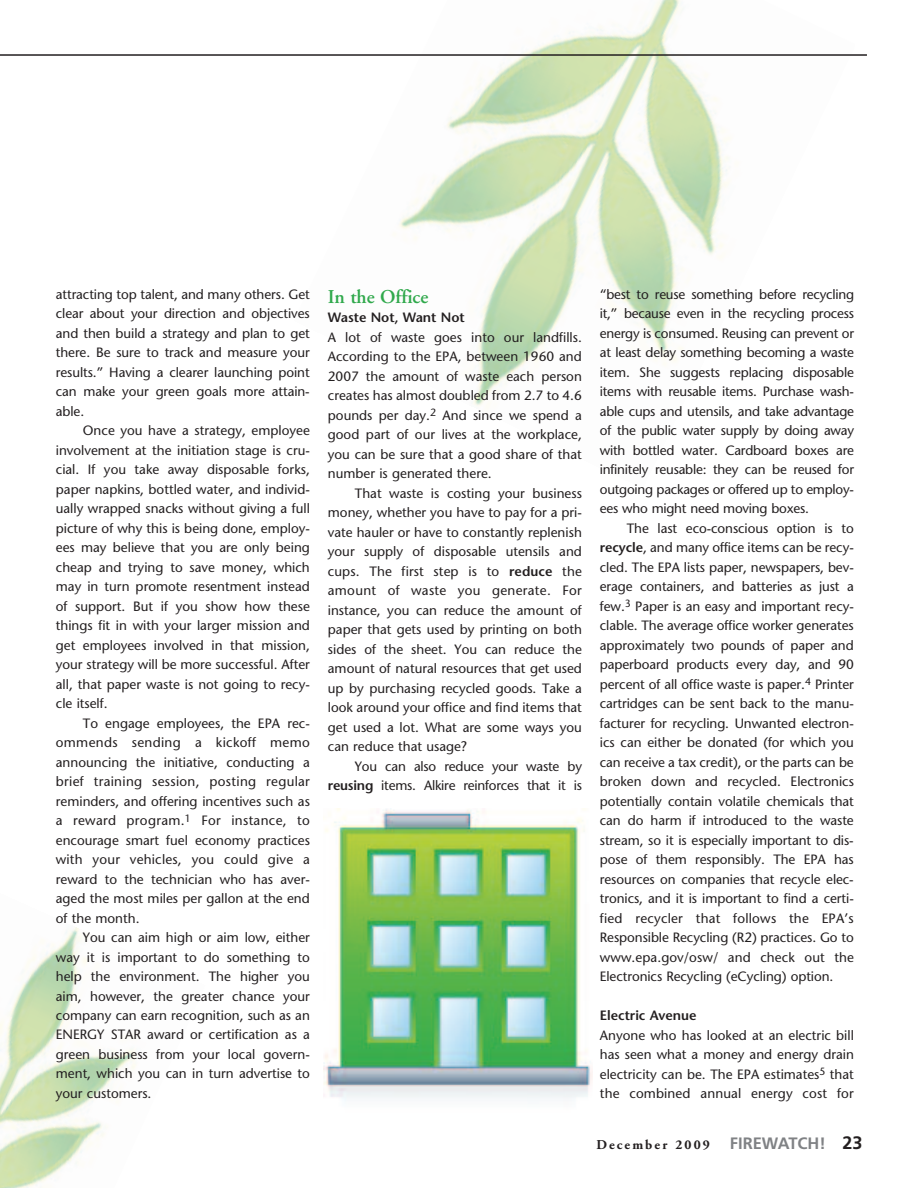
<style>
.page{position:relative;width:918px;height:1188px;background:#fff}
.page>*{position:absolute;margin:0;border:0;box-sizing:border-box;transform-origin:0 0}
.t1{font:600 19.5px "Adobe Garamond";color:#30a94c}
.t2{font:500 13.5px/19.5px "Stone Sans Std";color:#231f20;text-align:justify}
.t3{font:600 13.5px "Stone Sans";color:#231f20}
.t4{font:700 13.5px "Adobe Garamond";letter-spacing:.155em;color:#231f20}
.s1{font-family:"Stone Sans";font-weight:600}
.s2{font-family:"Frutiger";font-size:16.5px;color:#808285}
.s3{font-family:"Frutiger";font-size:18px}
</style>
<div class="page">
<img style="left:0;top:927px;width:136px;height:261px">
<img style="left:399px;top:0;width:330px;height:406px">
<hr style="left:0;top:54px;width:867px;height:2px;background:#231f20">
<img style="left:323px;top:809px;width:270px;height:292px">
<p class="t2" style="left:56px;top:285px;width:255px">attracting top talent, and many others. Get clear about your direction and objectives and then build a strategy and plan to get there. Be sure to track and measure your results.” Having a clearer launching point can make your green goals more attain&shy;able.</p>
<p class="t2" style="left:56px;top:422px;width:256px;text-indent:27px">Once you have a strategy, employee involvement at the initiation stage is cru&shy;cial. If you take away disposable forks, paper napkins, bottled water, and individ&shy;ually wrapped snacks without giving a full picture of why this is being done, employ&shy;ees may believe that you are only being cheap and trying to save money, which may in turn promote resentment instead of support. But if you show how these things fit in with your larger mission and get employees involved in that mission, your strategy will be more successful. After all, that paper waste is not going to recy&shy;cle itself.</p>
<p class="t2" style="left:56px;top:714px;width:256px;text-indent:27px">To engage employees, the EPA rec&shy;ommends sending a kickoff memo announcing the initiative, conducting a brief training session, posting regular reminders, and offering incentives such as a reward program.<sup>1</sup> For instance, to encourage smart fuel economy practices with your vehicles, you could give a reward to the technician who has aver&shy;aged the most miles per gallon at the end of the month.</p>
<p class="t2" style="left:56px;top:929px;width:256px;text-indent:27px">You can aim high or aim low, either way it is important to do something to help the environment. The higher you aim, however, the greater chance your company can earn recognition, such as an ENERGY STAR award or certification as a green business from your local govern&shy;ment, which you can in turn advertise to your customers.</p>
<h1 class="t1" style="left:328px;top:289px;width:102px">In the Office</h1>
<p class="t3" style="left:328px;top:312px;width:138px">Waste Not, Want Not</p>
<p class="t2" style="left:328px;top:329px;width:256px">A lot of waste goes into our landfills.<br>According to the EPA, between 1960 and 2007 the amount of waste each person creates has almost doubled from 2.7 to 4.6 pounds per day.<sup>2</sup> And since we spend a good part of our lives at the workplace, you can be sure that a good share of that number is generated there.</p>
<p class="t2" style="left:328px;top:485px;width:256px;text-indent:27px">That waste is costing your business money, whether you have to pay for a pri&shy;vate hauler or have to constantly replenish your supply of disposable utensils and cups. The first step is to <span class="s1">reduce</span> the amount of waste you generate. For instance, you can reduce the amount of paper that gets used by printing on both sides of the sheet. You can reduce the amount of natural resources that get used up by purchasing recycled goods. Take a look around your office and find items that get used a lot. What are some ways you can reduce that usage?</p>
<p class="t2" style="left:328px;top:758px;width:256px;text-align:right">You can also reduce your waste by <span class="s1">reusing</span> items. Alkire reinforces that it is</p>
<p class="t2" style="left:600px;top:285px;width:256px">“best to reuse something before recycling it,” because even in the recycling process energy is consumed. Reusing can prevent or at least delay something becoming a waste item. She suggests replacing disposable items with reusable items. Purchase wash&shy;able cups and utensils, and take advantage of the public water supply by doing away with bottled water. Cardboard boxes are infinitely reusable: they can be reused for outgoing packages or offered up to employ&shy;ees who might need moving boxes.</p>
<p class="t2" style="left:600px;top:519px;width:256px;text-indent:27px">The last eco-conscious option is to <span class="s1">recycle</span>, and many office items can be recy&shy;cled. The EPA lists paper, newspapers, bev&shy;erage containers, and batteries as just a few.<sup>3</sup> Paper is an easy and important recy&shy;clable. The average office worker generates approximately two pounds of paper and paperboard products every day, and 90 percent of all office waste is paper.<sup>4</sup> Printer cartridges can be sent back to the manu&shy;facturer for recycling. Unwanted electron&shy;ics can either be donated (for which you can receive a tax credit), or the parts can be broken down and recycled. Electronics potentially contain volatile chemicals that can do harm if introduced to the waste stream, so it is especially important to dis&shy;pose of them responsibly. The EPA has resources on companies that recycle elec&shy;tronics, and it is important to find a certi&shy;fied recycler that follows the EPA’s Responsible Recycling (R2) practices. Go to www.epa.gov/osw/ and check out the Electronics Recycling (eCycling) option.</p>
<p class="t3" style="left:600px;top:1010px;width:98px">Electric Avenue</p>
<p class="t2" style="left:600px;top:1026px;width:256px">Anyone who has looked at an electric bill has seen what a money and energy drain electricity can be. The EPA estimates<sup>5</sup> that the combined annual energy cost for</p>
<p class="t4" style="left:596px;top:1140px;width:268px">December 2009 <span class="s2">FIREWATCH!</span> <span class="s3">23</span></p>
</div>
